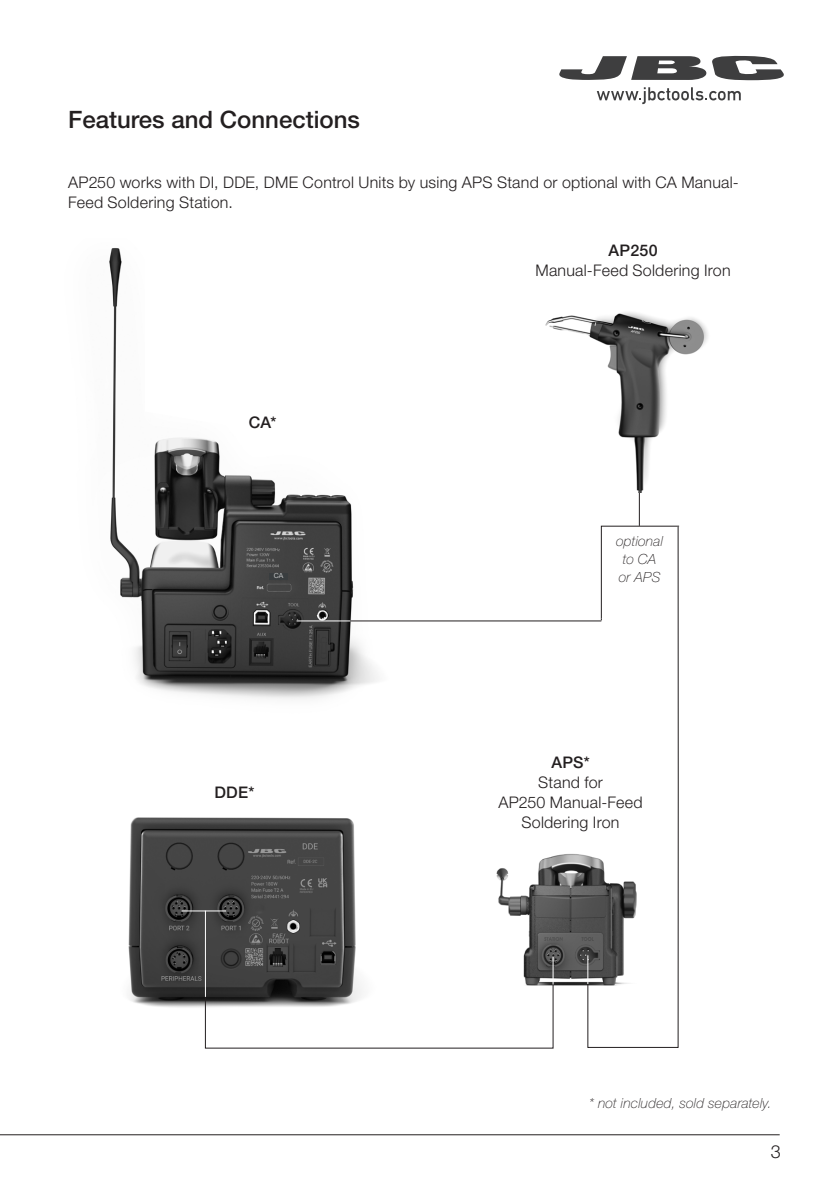
<style>
.page{position:relative;width:840px;height:1191px;background:#fff}
.page>*{position:absolute;margin:0;border:0;box-sizing:border-box;transform-origin:0 0}
.t1{font:500 24px "Helvetica Neue LT Std";color:#231f20}
.t2{font:300 18px "Helvetica Neue LT Std";color:#231f20}
.t3{font:300 16px/20px "Helvetica Neue LT Std";letter-spacing:.015em;color:#231f20;text-align:center}
.t4{font:500 16px "Helvetica Neue LT Std";color:#231f20}
.t5{font:italic 100 14px/18px "Helvetica Neue LT Std";letter-spacing:.015em;color:#231f20}
.t6{font:7.4px "Myriad Pro";color:#231f20}
.t7{font:7px "Helvetica Neue LT Std";color:#c4c5c5}
.s1{font-weight:500}
</style>
<div class="page">
<img style="left:496px;top:767px;width:183px;height:241px">
<img style="left:128px;top:817px;width:228px;height:213px">
<hr style="left:638px;top:492px;width:1px;height:34px;background:#231f20">
<svg style="left:600px;top:525px;width:79px;height:95px"></svg>
<img style="left:565px;top:312px;width:143px;height:180px">
<hr style="left:0;top:1134px;width:779px;height:1px;background:#231f20">
<svg style="left:205px;top:957px;width:348px;height:91px"></svg>
<hr style="left:205px;top:910px;width:1px;height:87px;background:#fff">
<hr style="left:181px;top:910px;width:45px;height:1px;background:#fff">
<svg style="left:587px;top:526px;width:91px;height:522px"></svg>
<svg style="left:559px;top:55px;width:225px;height:25px"></svg>
<svg style="left:596px;top:87px;width:144px;height:17px"></svg>
<img style="left:109px;top:248px;width:456px;height:452px">
<hr style="left:296px;top:620px;width:54px;height:1px;background:#fff">
<hr style="left:350px;top:620px;width:251px;height:1px;background:#231f20">
<div style="left:269px;top:573px;width:19px;height:7px;background:#393d3f"></div>
<p class="t1" style="left:68px;top:105px;width:293px">Features and Connections</p>
<p class="t6" style="left:298px;top:121px;width:26px">130 mm</p>
<p class="t3" style="left:68px;top:172px;width:671px;text-align:left">AP250 works with DI, DDE, DME Control Units by using APS Stand or optional with CA Manual-<br>Feed Soldering Station.</p>
<p class="t4" style="left:248px;top:413px;width:29px">CA*</p>
<p class="t7" style="left:274px;top:572px;width:11px">CA</p>
<p class="t4" style="left:214px;top:783px;width:42px">DDE*</p>
<p class="t3" style="left:535px;top:240px;width:197px"><span class="s1">AP250<br></span>Manual-Feed Soldering Iron</p>
<p class="t5" style="left:616px;top:532px;width:48px">optional to CA or APS</p>
<p class="t3" style="left:498px;top:752px;width:146px"><span class="s1">APS*<br></span>Stand for<br>AP250 Manual-Feed<br>Soldering Iron</p>
<p class="t5" style="left:589px;top:1094px;width:184px">* not included, sold separately.</p>
<p class="t2" style="left:770px;top:1140px;width:12px">3</p>
</div>
